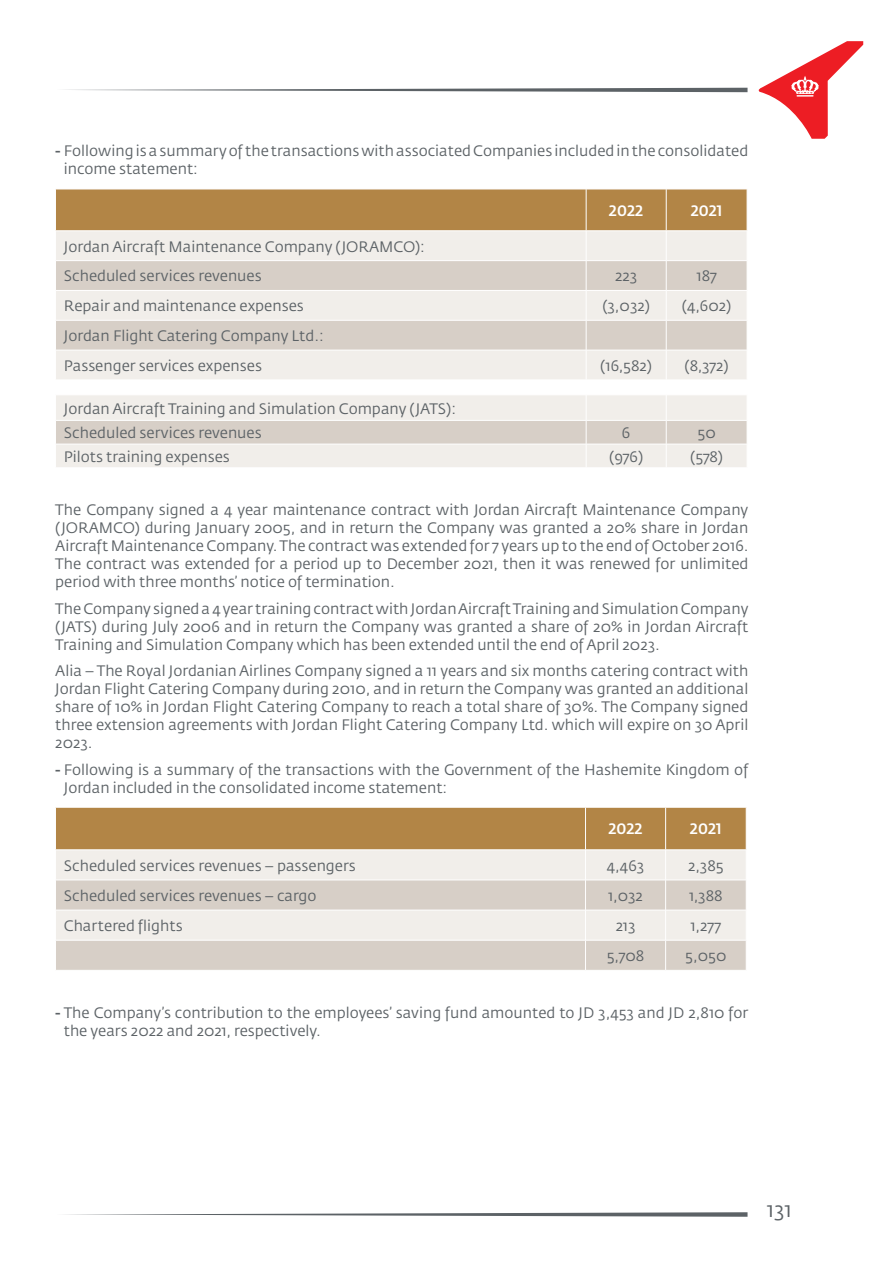
<style>
.page{position:relative;width:893px;height:1263px;background:#fff}
.page>*{position:absolute;margin:0;border:0;box-sizing:border-box;transform-origin:0 0}
.t1{font:21px "Fedra Sans Std";color:#5c6266}
.t2{font:15px/18px "Fedra Sans Std";color:#5c6266}
.t3{font:500 15px "Fedra Sans";color:#fff}
.s1{font-family:"Fedra Sans";font-weight:500}
</style>
<div class="page">
<svg style="left:65px;top:88px;width:682px;height:4px"></svg>
<svg style="left:65px;top:1212px;width:682px;height:5px"></svg>
<svg style="left:758px;top:41px;width:105px;height:98px"></svg>
<div style="left:56px;top:351px;width:691px;height:28px;background:#f1eeea"></div>
<div style="left:56px;top:321px;width:691px;height:29px;background:#d7cfc7"></div>
<svg style="left:55px;top:189px;width:692px;height:131px;background:#d8c7b0"></svg>
<hr style="left:586px;top:320px;width:1px;height:30px;background:#fff">
<hr style="left:666px;top:320px;width:1px;height:30px;background:#fff">
<hr style="left:586px;top:350px;width:1px;height:30px;background:#fff">
<hr style="left:666px;top:350px;width:1px;height:30px;background:#fff">
<svg style="left:56px;top:395px;width:691px;height:72px;background:#e9e4df"></svg>
<div style="left:56px;top:808px;width:690px;height:41px;background:#b28546"></div>
<div style="left:56px;top:850px;width:690px;height:30px;background:#f1eeea"></div>
<svg style="left:56px;top:881px;width:690px;height:89px;background:#dfd9d3"></svg>
<hr style="left:585px;top:807px;width:1px;height:43px;background:#fff">
<hr style="left:665px;top:807px;width:1px;height:43px;background:#fff">
<hr style="left:585px;top:850px;width:1px;height:30px;background:#fff">
<hr style="left:665px;top:850px;width:1px;height:30px;background:#fff">
<hr style="left:585px;top:880px;width:1px;height:30px;background:#fff">
<hr style="left:665px;top:880px;width:1px;height:30px;background:#fff">
<hr style="left:55px;top:910px;width:530px;height:1px;background:#fff">
<hr style="left:585px;top:910px;width:81px;height:1px;background:#fff">
<hr style="left:585px;top:910px;width:1px;height:30px;background:#fff">
<hr style="left:666px;top:910px;width:80px;height:1px;background:#fff">
<hr style="left:665px;top:910px;width:1px;height:30px;background:#fff">
<hr style="left:55px;top:940px;width:530px;height:1px;background:#fff">
<hr style="left:585px;top:940px;width:81px;height:1px;background:#fff">
<hr style="left:585px;top:940px;width:1px;height:30px;background:#fff">
<hr style="left:666px;top:940px;width:80px;height:1px;background:#fff">
<hr style="left:665px;top:940px;width:1px;height:30px;background:#fff">
<p class="t2" style="left:64px;top:142px;width:686px;text-indent:-9px"><span class="s1">-</span> Following is a summary of the transactions with associated Companies included in the consolidated income statement:</p>
<p class="t3" style="left:609px;top:202px;width:36px">2022</p>
<p class="t3" style="left:691px;top:202px;width:33px">2021</p>
<p class="t2" style="left:64px;top:231px;width:362px;line-height:29.8px">Jordan Aircraft Maintenance Company (JORAMCO):<br>Scheduled services revenues</p>
<p class="t2" style="left:615px;top:267px;width:24px">223</p>
<p class="t2" style="left:696px;top:267px;width:22px">187</p>
<p class="t2" style="left:64px;top:297px;width:241px">Repair and maintenance expenses</p>
<p class="t2" style="left:602px;top:297px;width:49px">(3,032)</p>
<p class="t2" style="left:682px;top:297px;width:51px">(4,602)</p>
<p class="t2" style="left:64px;top:321px;width:261px;line-height:29.8px">Jordan Flight Catering Company Ltd.:<br>Passenger services expenses</p>
<p class="t2" style="left:600px;top:357px;width:53px">(16,582)</p>
<p class="t2" style="left:684px;top:357px;width:46px">(8,372)</p>
<p class="t2" style="left:64px;top:397px;width:394px;line-height:23.7px">Jordan Aircraft Training and Simulation Company (JATS):<br>Scheduled services revenues</p>
<p class="t2" style="left:622px;top:424px;width:10px">6</p>
<p class="t2" style="left:697px;top:424px;width:20px">50</p>
<p class="t2" style="left:64px;top:447px;width:167px">Pilots training expenses</p>
<p class="t2" style="left:609px;top:447px;width:36px">(976)</p>
<p class="t2" style="left:690px;top:447px;width:35px">(578)</p>
<p class="t2" style="left:55px;top:501px;width:695px;text-align:justify">The Company signed a 4 year maintenance contract with Jordan Aircraft Maintenance Company (JORAMCO) during January 2005, and in return the Company was granted a 20% share in Jordan Aircraft Maintenance Company. The contract was extended for 7 years up to the end of October 2016.<br>The contract was extended for a period up to December 2021, then it was renewed for unlimited period with three months’ notice of termination.</p>
<p class="t2" style="left:55px;top:599px;width:695px;text-align:justify">The Company signed a 4 year training contract with Jordan Aircraft Training and Simulation Company (JATS) during July 2006 and in return the Company was granted a share of 20% in Jordan Aircraft Training and Simulation Company which has been extended until the end of April 2023.</p>
<p class="t2" style="left:55px;top:662px;width:695px;text-align:justify">Alia – The Royal Jordanian Airlines Company signed a 11 years and six months catering contract with Jordan Flight Catering Company during 2010, and in return the Company was granted an additional share of 10% in Jordan Flight Catering Company to reach a total share of 30%. The Company signed three extension agreements with Jordan Flight Catering Company Ltd. which will expire on 30 April 2023.</p>
<p class="t2" style="left:64px;top:760px;width:686px;text-indent:-9px"><span class="s1">-</span> Following is a summary of the transactions with the Government of the Hashemite Kingdom of<br>Jordan included in the consolidated income statement:</p>
<p class="t3" style="left:608px;top:820px;width:36px">2022</p>
<p class="t3" style="left:690px;top:820px;width:33px">2021</p>
<p class="t2" style="left:64px;top:856px;width:293px">Scheduled services revenues – passengers</p>
<p class="t2" style="left:607px;top:856px;width:39px">4,463</p>
<p class="t2" style="left:688px;top:856px;width:37px">2,385</p>
<p class="t2" style="left:64px;top:887px;width:254px">Scheduled services revenues – cargo</p>
<p class="t2" style="left:608px;top:887px;width:36px">1,032</p>
<p class="t2" style="left:689px;top:887px;width:35px">1,388</p>
<p class="t2" style="left:64px;top:917px;width:120px">Chartered flights</p>
<p class="t2" style="left:616px;top:917px;width:21px">213</p>
<p class="t2" style="left:691px;top:917px;width:32px">1,277</p>
<p class="t2" style="left:607px;top:947px;width:39px">5,708</p>
<p class="t2" style="left:685px;top:947px;width:43px">5,050</p>
<p class="t2" style="left:64px;top:1003px;width:686px;text-indent:-9px"><span class="s1">-</span> The Company’s contribution to the employees’ saving fund amounted to JD 3,453 and JD 2,810 for the years 2022 and 2021, respectively.</p>
<h1 class="t1" style="left:767px;top:1196px;width:27px">131</h1>
</div>
